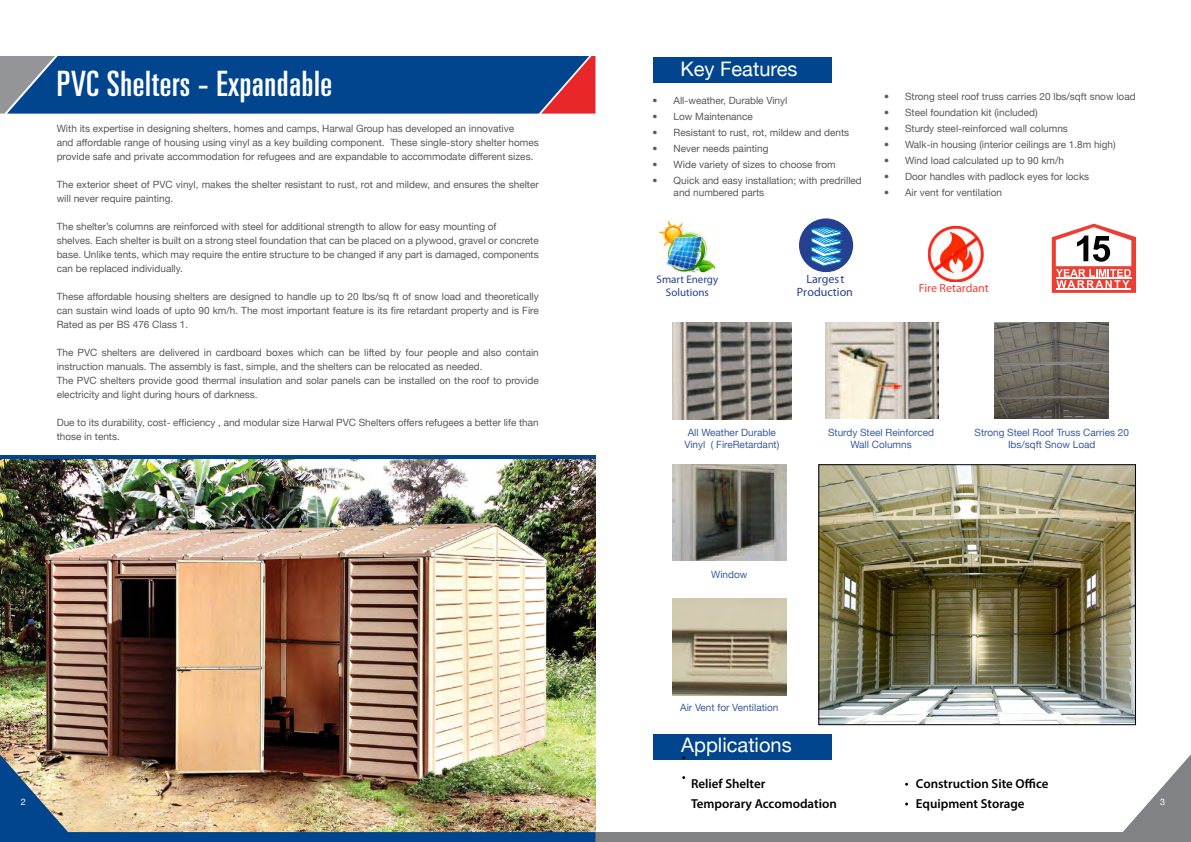
<style>
.page{position:relative;width:1191px;height:842px;background:#fff}
.page>*{position:absolute;margin:0;border:0;box-sizing:border-box;transform-origin:0 0}
.t1{font:ultra-condensed 35px "Univers";letter-spacing:.02em;color:#fff}
.t2{font:20px "Helvetica Neue";color:#fff}
.t3{font:600 13px/20px "Myriad Pro";color:#000}
.t4{font:12px/13.1px "Myriad Pro";color:#26408f;text-align:center}
.t5{font:12px "Myriad Pro";color:#ef4135}
.t6{font:11px/13.2px "Myriad Pro";color:#25408f;text-align:center}
.t7{font:10px/14px "Helvetica Neue";color:#58595b}
.t8{font:10px/12px "Helvetica Neue";color:#3b5c9d;text-align:center}
.t9{font:9px "Helvetica Neue";color:#fff}
</style>
<div class="page">
<img style="left:0;top:458px;width:595px;height:296px">
<svg style="left:595px;top:754px;width:596px;height:88px"></svg>
<img style="left:0;top:754px;width:595px;height:88px">
<svg style="left:0;top:56px;width:595px;height:58px;background:#164a8a"></svg>
<div style="left:653px;top:57px;width:179px;height:25px;background:#00458d"></div>
<div style="left:653px;top:734px;width:179px;height:25px;background:#00458d"></div>
<img style="left:672px;top:323px;width:119px;height:96px">
<img style="left:825px;top:323px;width:113px;height:96px">
<img style="left:995px;top:323px;width:113px;height:96px">
<img style="left:672px;top:599px;width:114px;height:96px">
<img style="left:673px;top:464px;width:113px;height:96px">
<svg style="left:1051px;top:224px;width:85px;height:69px"></svg>
<hr style="left:1056px;top:288px;width:74px;height:2px;background:#fff">
<hr style="left:0;top:455px;width:595px;height:3px;background:#00458d">
<img style="left:927px;top:225px;width:57px;height:56px">
<div style="left:973px;top:278px;width:20px;height:12px;background:#fff"></div>
<div style="left:917px;top:278px;width:20px;height:12px;background:#fff"></div>
<div style="left:799px;top:218px;width:54px;height:54px;background:#26408f;border-radius:50%"></div>
<svg style="left:810px;top:227px;width:33px;height:39px"></svg>
<img style="left:820px;top:466px;width:314px;height:257px">
<div style="left:818px;top:464px;width:318px;height:261px;border:1px solid #000"></div>
<img style="left:656px;top:220px;width:61px;height:52px">
<h1 class="t1" style="left:57px;top:63px;width:277px">PVC Shelters - Expandable</h1>
<p class="t7" style="left:57px;top:121px;width:483px">With its expertise in designing shelters, homes and camps, Harwal Group has developed an innovative<br>and affordable range of housing using vinyl as a key building component. These single-story shelter homes provide safe and private accommodation for refugees and are expandable to accommodate different sizes.</p>
<p class="t7" style="left:57px;top:177px;width:483px">The exterior sheet of PVC vinyl, makes the shelter resistant to rust, rot and mildew, and ensures the shelter will never require painting.</p>
<p class="t7" style="left:57px;top:219px;width:483px">The shelter’s columns are reinforced with steel for additional strength to allow for easy mounting of<br>shelves. Each shelter is built on a strong steel foundation that can be placed on a plywood, gravel or concrete base. Unlike tents, which may require the entire structure to be changed if any part is damaged, components can be replaced individually.</p>
<p class="t7" style="left:57px;top:289px;width:483px;text-align:justify">These affordable housing shelters are designed to handle up to 20 lbs/sq ft of snow load and theoretically can sustain wind loads of upto 90 km/h. The most important feature is its fire retardant property and is Fire Rated as per BS 476 Class 1.</p>
<p class="t7" style="left:57px;top:345px;width:483px">The PVC shelters are delivered in cardboard boxes which can be lifted by four people and also contain instruction manuals. The assembly is fast, simple, and the shelters can be relocated as needed.<br>The PVC shelters provide good thermal insulation and solar panels can be installed on the roof to provide electricity and light during hours of darkness.</p>
<p class="t7" style="left:57px;top:415px;width:483px">Due to its durability, cost- efficiency , and modular size Harwal PVC Shelters offers refugees a better life than those in tents.</p>
<h2 class="t2" style="left:680px;top:57px;width:119px">Key Features</h2>
<p class="t7" style="left:652px;top:93px;width:136px">• All-weather, Durable Vinyl</p>
<p class="t7" style="left:652px;top:109px;width:102px">• Low Maintenance</p>
<p class="t7" style="left:652px;top:125px;width:198px">• Resistant to rust, rot, mildew and dents</p>
<p class="t7" style="left:652px;top:141px;width:117px">• Never needs painting</p>
<p class="t7" style="left:652px;top:157px;width:185px">• Wide variety of sizes to choose from</p>
<p class="t7" style="left:673px;top:174px;width:190px;line-height:12px;text-indent:-21px">• Quick and easy installation; with predrilled and numbered parts</p>
<p class="t7" style="left:884px;top:90px;width:253px">• Strong steel roof truss carries 20 lbs/sqft snow load</p>
<p class="t7" style="left:884px;top:106px;width:155px">• Steel foundation kit (included)</p>
<p class="t7" style="left:884px;top:122px;width:185px">• Sturdy steel-reinforced wall columns</p>
<p class="t7" style="left:884px;top:138px;width:233px">• Walk-in housing (interior ceilings are 1.8m high)</p>
<p class="t7" style="left:884px;top:154px;width:181px">• Wind load calculated up to 90 km/h</p>
<p class="t7" style="left:884px;top:170px;width:207px">• Door handles with padlock eyes for locks</p>
<p class="t7" style="left:884px;top:186px;width:120px">• Air vent for ventilation</p>
<p class="t6" style="left:656px;top:273px;width:63px">Smart Energy<br>Solutions</p>
<p class="t4" style="left:797px;top:273px;width:58px">Larges t<br>Production</p>
<p class="t5" style="left:919px;top:281px;width:71px">Fire Retardant</p>
<p class="t8" style="left:684px;top:426px;width:96px">All Weather Durable<br>Vinyl ( FireRetardant)</p>
<p class="t8" style="left:711px;top:568px;width:38px">Window</p>
<p class="t8" style="left:828px;top:426px;width:107px">Sturdy Steel Reinforced<br>Wall Columns</p>
<p class="t8" style="left:974px;top:426px;width:156px">Strong Steel Roof Truss Carries 20<br>Ibs/sqft Snow Load</p>
<p class="t8" style="left:680px;top:702px;width:100px">Air Vent for Ventilation</p>
<h2 class="t2" style="left:681px;top:733px;width:112px">Applications</h2>
<h3 class="t3" style="left:691px;top:773px;width:147px">Relief Shelter<br>Temporary Accomodation</h3>
<h3 class="t3" style="left:916px;top:773px;width:134px">Construction Site Office<br>Equipment Storage</h3>
<p class="t9" style="left:21px;top:796px;width:7px">2</p>
<p class="t9" style="left:1160px;top:796px;width:7px">3</p>
</div>
